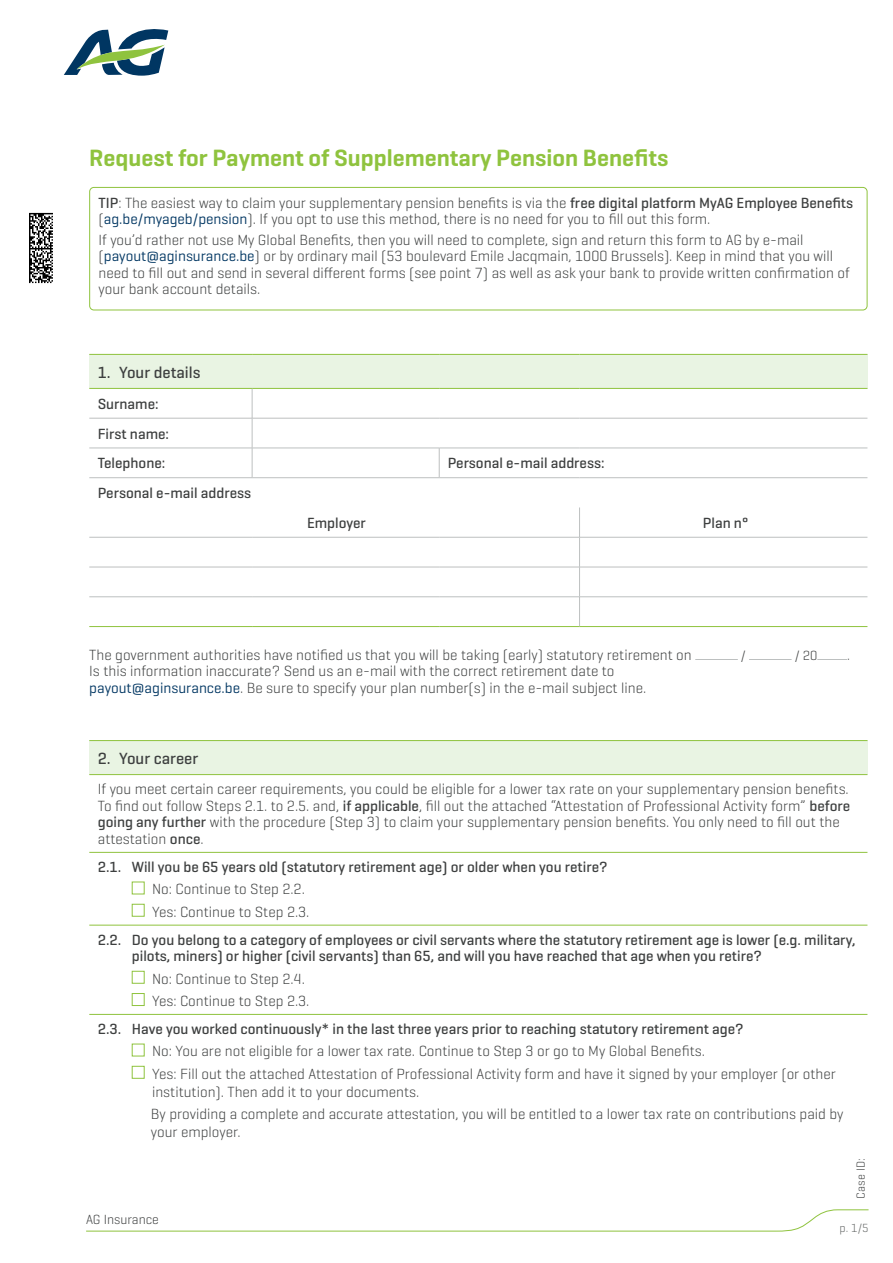
<style>
.page{position:relative;width:893px;height:1263px;background:#fff}
.page>*{position:absolute;margin:0;border:0;box-sizing:border-box;transform-origin:0 0}
.t1{font:600 24px "Geogrotesque";color:#8fc33e}
.t2{font:500 16.5px "Geogrotesque";color:#3d3f3f}
.t3{font:300 15px/16.5px "Geogrotesque";color:#3d3f3f}
.t4{font:500 15px/29.7px "Geogrotesque";color:#3d3f3f}
.t5{font:300 13.5px "Geogrotesque";color:#3d3f3f}
.t6{font:300 12px "Geogrotesque";letter-spacing:.02em;color:#3d3f3f}
.t7{font:300 12px "Geogrotesque";color:#646766}
.s1{font-weight:500}
.s2{font-weight:400;color:#003662}
</style>
<div class="page">
<div style="left:89px;top:354px;width:778px;height:34px;background:#e9f4e3"></div>
<svg style="left:89px;top:389px;width:778px;height:209px"></svg>
<svg style="left:439px;top:449px;width:1px;height:28px"></svg>
<hr style="left:579px;top:507px;width:1px;height:30px;background:#bdc0c0">
<hr style="left:579px;top:537px;width:1px;height:30px;background:#bdc0c0">
<hr style="left:579px;top:567px;width:1px;height:30px;background:#bdc0c0">
<svg style="left:579px;top:597px;width:1px;height:29px"></svg>
<hr style="left:89px;top:477px;width:163px;height:1px;background:#bdc0c0">
<hr style="left:252px;top:477px;width:187px;height:1px;background:#bdc0c0">
<hr style="left:439px;top:477px;width:141px;height:1px;background:#bdc0c0">
<hr style="left:580px;top:477px;width:287px;height:1px;background:#bdc0c0">
<hr style="left:89px;top:537px;width:163px;height:1px;background:#bdc0c0">
<hr style="left:252px;top:537px;width:187px;height:1px;background:#bdc0c0">
<hr style="left:439px;top:537px;width:141px;height:1px;background:#bdc0c0">
<hr style="left:580px;top:537px;width:287px;height:1px;background:#bdc0c0">
<hr style="left:89px;top:567px;width:163px;height:1px;background:#bdc0c0">
<hr style="left:252px;top:567px;width:187px;height:1px;background:#bdc0c0">
<hr style="left:439px;top:567px;width:141px;height:1px;background:#bdc0c0">
<hr style="left:580px;top:567px;width:287px;height:1px;background:#bdc0c0">
<hr style="left:89px;top:596px;width:163px;height:1px;background:#bdc0c0">
<hr style="left:252px;top:596px;width:187px;height:1px;background:#bdc0c0">
<hr style="left:439px;top:596px;width:141px;height:1px;background:#bdc0c0">
<hr style="left:580px;top:596px;width:287px;height:1px;background:#bdc0c0">
<hr style="left:89px;top:626px;width:163px;height:1px;background:#8fc33e">
<hr style="left:252px;top:626px;width:187px;height:1px;background:#8fc33e">
<hr style="left:439px;top:626px;width:141px;height:1px;background:#8fc33e">
<hr style="left:580px;top:626px;width:287px;height:1px;background:#8fc33e">
<hr style="left:89px;top:354px;width:163px;height:1px;background:#8fc33e">
<hr style="left:252px;top:354px;width:187px;height:1px;background:#8fc33e">
<hr style="left:439px;top:354px;width:141px;height:1px;background:#8fc33e">
<hr style="left:580px;top:354px;width:287px;height:1px;background:#8fc33e">
<hr style="left:89px;top:388px;width:163px;height:1px;background:#8fc33e">
<hr style="left:252px;top:388px;width:187px;height:1px;background:#8fc33e">
<hr style="left:439px;top:388px;width:141px;height:1px;background:#8fc33e">
<hr style="left:580px;top:388px;width:287px;height:1px;background:#8fc33e">
<svg style="left:252px;top:389px;width:1px;height:29px"></svg>
<hr style="left:89px;top:418px;width:163px;height:1px;background:#bdc0c0">
<hr style="left:252px;top:418px;width:187px;height:1px;background:#bdc0c0">
<hr style="left:252px;top:418px;width:1px;height:30px;background:#bdc0c0">
<hr style="left:439px;top:418px;width:141px;height:1px;background:#bdc0c0">
<hr style="left:580px;top:418px;width:287px;height:1px;background:#bdc0c0">
<hr style="left:89px;top:448px;width:163px;height:1px;background:#bdc0c0">
<hr style="left:252px;top:448px;width:187px;height:1px;background:#bdc0c0">
<svg style="left:252px;top:448px;width:1px;height:29px"></svg>
<hr style="left:439px;top:448px;width:141px;height:1px;background:#bdc0c0">
<hr style="left:580px;top:448px;width:287px;height:1px;background:#bdc0c0">
<hr style="left:695px;top:659px;width:43px;height:1px;background:#bdc0c0">
<hr style="left:749px;top:659px;width:43px;height:1px;background:#bdc0c0">
<hr style="left:817px;top:659px;width:30px;height:1px;background:#bdc0c0">
<div style="left:89px;top:740px;width:778px;height:34px;background:#e9f4e3"></div>
<svg style="left:89px;top:775px;width:778px;height:304px"></svg>
<hr style="left:89px;top:740px;width:778px;height:1px;background:#8fc33e">
<hr style="left:89px;top:774px;width:778px;height:1px;background:#8fc33e">
<hr style="left:89px;top:852px;width:778px;height:1px;background:#8fc33e">
<hr style="left:89px;top:925px;width:778px;height:1px;background:#8fc33e">
<hr style="left:89px;top:1014px;width:778px;height:1px;background:#8fc33e">
<div style="left:132px;top:882px;width:13px;height:12px;border:1px solid #8fc33e"></div>
<div style="left:132px;top:904px;width:13px;height:13px;border:1px solid #8fc33e"></div>
<div style="left:132px;top:971px;width:13px;height:13px;border:1px solid #8fc33e"></div>
<div style="left:132px;top:993px;width:13px;height:13px;border:1px solid #8fc33e"></div>
<div style="left:132px;top:1044px;width:13px;height:12px;border:1px solid #8fc33e"></div>
<div style="left:132px;top:1066px;width:13px;height:13px;border:1px solid #8fc33e"></div>
<div style="left:89px;top:187px;width:778px;height:123px;border:1px solid #8fc33e;border-radius:4px"></div>
<img style="left:29px;top:212px;width:24px;height:72px">
<svg style="left:86px;top:1209px;width:783px;height:23px"></svg>
<svg style="left:64px;top:29px;width:104px;height:47px"></svg>
<h1 class="t1" style="left:89px;top:143px;width:581px">Request for Payment of Supplementary Pension Benefits</h1>
<p class="t3" style="left:99px;top:194px;width:756px"><span class="s1">TIP</span>: The easiest way to claim your supplementary pension benefits is via the <span class="s1">free digital platform MyAG Employee Benefits </span>(<span class="s2">ag.be/myageb/pension</span>). If you opt to use this method, there is no need for you to fill out this form.</p>
<p class="t3" style="left:99px;top:231px;width:753px">If you’d rather not use My Global Benefits, then you will need to complete, sign and return this form to AG by e-mail (<span class="s2">payout@aginsurance.be</span>) or by ordinary mail (53 boulevard Emile Jacqmain, 1000 Brussels). Keep in mind that you will need to fill out and send in several different forms (see point 7) as well as ask your bank to provide written confirmation of your bank account details.</p>
<p class="t2" style="left:98px;top:362px;width:104px">1. Your details</p>
<p class="t4" style="left:98px;top:389px;width:73px">Surname:<br>First name:<br>Telephone:</p>
<p class="t4" style="left:98px;top:478px;width:155px">Personal e-mail address</p>
<p class="t4" style="left:448px;top:448px;width:158px">Personal e-mail address:</p>
<p class="t4" style="left:307px;top:508px;width:60px">Employer</p>
<p class="t4" style="left:703px;top:508px;width:47px">Plan n°</p>
<p class="t3" style="left:89px;top:646px;width:604px">The government authorities have notified us that you will be taking (early) statutory retirement on</p>
<p class="t5" style="left:741px;top:647px;width:6px">/</p>
<p class="t5" style="left:795px;top:647px;width:24px">/ 20</p>
<p class="t5" style="left:847px;top:647px;width:4px">.</p>
<p class="t3" style="left:89px;top:662px;width:558px">Is this information inaccurate? Send us an e-mail with the correct retirement date to <span class="s2">payout@aginsurance.be</span>. Be sure to specify your plan number(s) in the e-mail subject line.</p>
<p class="t2" style="left:98px;top:748px;width:102px">2. Your career</p>
<p class="t3" style="left:98px;top:780px;width:754px">If you meet certain career requirements, you could be eligible for a lower tax rate on your supplementary pension benefits.<br>To find out follow Steps 2.1. to 2.5. and, <span class="s1">if applicable</span>, fill out the attached “Attestation of Professional Activity form” <span class="s1">before going any further</span> with the procedure (Step 3) to claim your supplementary pension benefits. You only need to fill out the attestation <span class="s1">once</span>.</p>
<p class="t4" style="left:98px;top:852px;width:511px">2.1. Will you be 65 years old (statutory retirement age) or older when you retire?</p>
<p class="t3" style="left:152px;top:878px;width:159px;line-height:22.2px">No: Continue to Step 2.2.<br>Yes: Continue to Step 2.3.</p>
<p class="t4" style="left:132px;top:931px;width:725px;line-height:16.5px;text-indent:-34px">2.2. Do you belong to a category of employees or civil servants where the statutory retirement age is lower (e.g. military, pilots, miners) or higher (civil servants) than 65, and will you have reached that age when you retire?</p>
<p class="t3" style="left:152px;top:967px;width:159px;line-height:22.2px">No: Continue to Step 2.4.<br>Yes: Continue to Step 2.3.</p>
<p class="t4" style="left:98px;top:1014px;width:647px">2.3. Have you worked continuously* in the last three years prior to reaching statutory retirement age?</p>
<p class="t3" style="left:152px;top:1040px;width:685px;line-height:22.2px">No: You are not eligible for a lower tax rate. Continue to Step 3 or go to My Global Benefits.<br>Yes: Fill out the attached Attestation of Professional Activity form and have it signed by your employer (or other</p>
<p class="t3" style="left:151px;top:1080px;width:694px;line-height:22.2px">institution). Then add it to your documents.<br>By providing a complete and accurate attestation, you will be entitled to a lower tax rate on contributions paid by</p>
<p class="t3" style="left:151px;top:1123px;width:91px">your employer.</p>
<p class="t5" style="left:86px;top:1210px;width:74px">AG Insurance</p>
<p class="t6" style="left:853px;top:1199px;width:43px;rotate:-90deg">Case ID:</p>
<p class="t7" style="left:840px;top:1220px;width:30px">p. 1/5</p>
</div>
